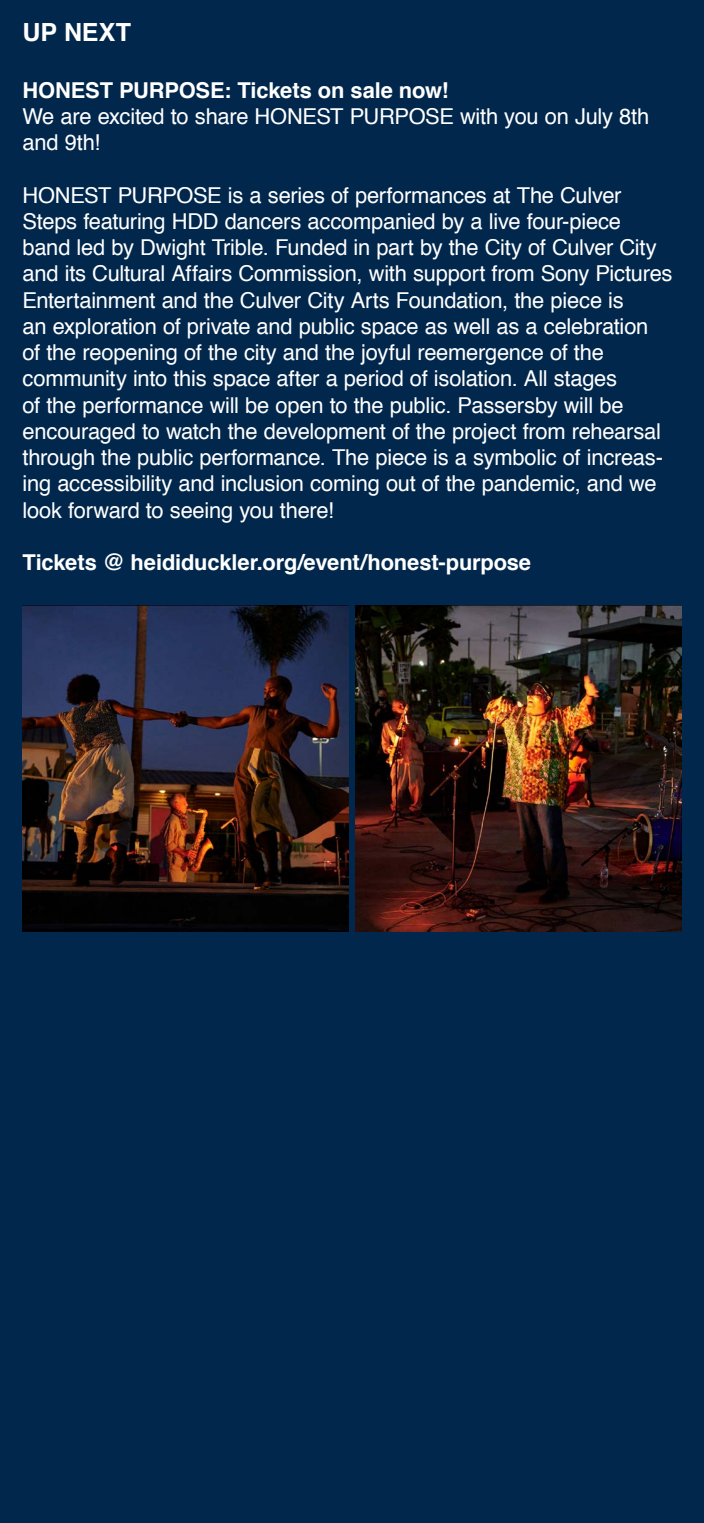
<style>
.page{position:relative;width:704px;height:1523px;background:#fff}
.page>*{position:absolute;margin:0;border:0;box-sizing:border-box;transform-origin:0 0}
.t1{font:700 25px "Helvetica";color:#fff}
.t2{font:21.88px/26.2px "Helvetica";letter-spacing:-.01em;color:#fff}
.t3{font:700 21.88px "Helvetica";letter-spacing:-.01em;color:#fff}
</style>
<div class="page">
<div style="left:0;top:0;width:703px;height:1522px;background:#01274c"></div>
<img style="left:22px;top:606px;width:326px;height:325px">
<img style="left:355px;top:606px;width:326px;height:325px">
<p class="t1" style="left:22px;top:12px;width:110px">UP NEXT</p>
<p class="t3" style="left:22px;top:72px;width:427px">HONEST PURPOSE: Tickets on sale now!</p>
<p class="t2" style="left:22px;top:104px;width:627px">We are excited to share HONEST PURPOSE with you on July 8th and 9th!</p>
<p class="t2" style="left:22px;top:182px;width:651px">HONEST PURPOSE is a series of performances at The Culver Steps featuring HDD dancers accompanied by a live four-piece band led by Dwight Trible. Funded in part by the City of Culver City and its Cultural Affairs Commission, with support from Sony Pictures Entertainment and the Culver City Arts Foundation, the piece is<br>an exploration of private and public space as well as a celebration<br>of the reopening of the city and the joyful reemergence of the community into this space after a period of isolation. All stages<br>of the performance will be open to the public. Passersby will be encouraged to watch the development of the project from rehearsal through the public performance. The piece is a symbolic of increas&shy;ing accessibility and inclusion coming out of the pandemic, and we look forward to seeing you there!</p>
<p class="t3" style="left:22px;top:545px;width:510px">Tickets @ heididuckler.org/event/honest-purpose</p>
</div>
